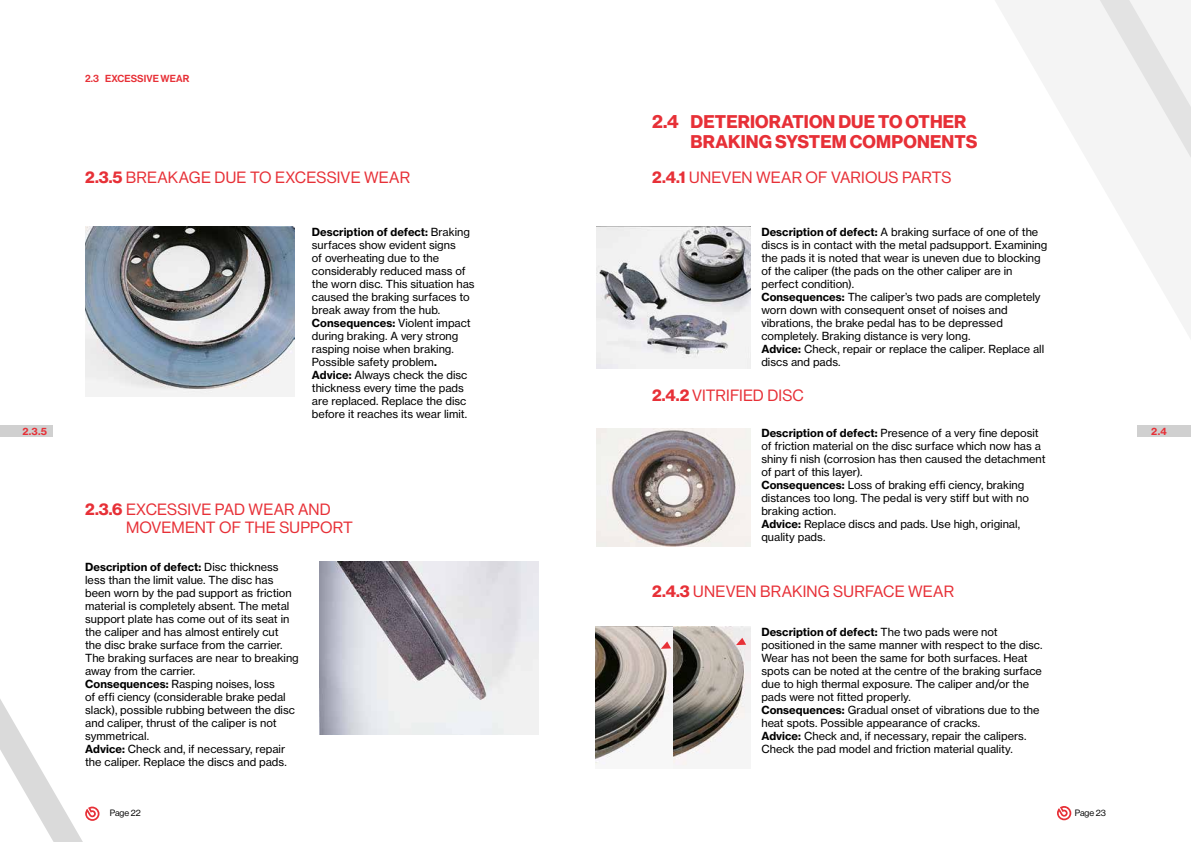
<style>
.page{position:relative;width:1191px;height:842px;background:#fff}
.page>*{position:absolute;margin:0;border:0;box-sizing:border-box;transform-origin:0 0}
.t1{font:700 18px/20px "BW Haas Head 75";letter-spacing:.01em;color:#e73037}
.t2{font:16px/18px "BW Haas Head 55 Roman";letter-spacing:.01em;color:#e73037}
.t3{font:11px/13px "BW Haas Text 55 Roman";color:#000}
.t4{font:700 11px "BW Haas Text 75";letter-spacing:.005em;color:#000}
.t5{font:500 10px "BW Haas Head 65";letter-spacing:.01em;color:#e73037}
.t6{font:700 10px "BW Haas Text 75";color:#e73037}
.t7{font:9px "BW Haas Head 55 Roman";color:#000}
.s1{font-family:"BW Haas Head 75";font-weight:700}
.s2{font-family:"BW Haas Text 55 Roman";font-weight:400}
.s3{font-family:"BW Haas Text 75";font-weight:700}
</style>
<div class="page">
<svg style="left:995px;top:0;width:54px;height:93px;fill:#f4f4f4"></svg>
<svg style="left:1049px;top:0;width:142px;height:339px;fill:#f4f4f4"></svg>
<svg style="left:0;top:699px;width:100px;height:143px"></svg>
<svg style="left:85px;top:806px;width:14px;height:15px"></svg>
<svg style="left:1057px;top:806px;width:14px;height:14px"></svg>
<div style="left:0;top:425px;width:53px;height:12px;background:#d0d0d0"></div>
<div style="left:1137px;top:425px;width:54px;height:12px;background:#d0d0d0"></div>
<img style="left:319px;top:562px;width:220px;height:173px">
<img style="left:85px;top:227px;width:209px;height:169px">
<img style="left:596px;top:428px;width:154px;height:118px">
<img style="left:596px;top:227px;width:154px;height:142px">
<img style="left:673px;top:626px;width:77px;height:140px">
<img style="left:595px;top:626px;width:78px;height:139px">
<svg style="left:661px;top:641px;width:10px;height:8px"></svg>
<svg style="left:736px;top:638px;width:10px;height:7px"></svg>
<p class="t5" style="left:85px;top:73px;width:106px">2.3 EXCESSIVE WEAR</p>
<h2 class="t2" style="left:85px;top:169px;width:326px"><span class="s1">2.3.5</span> BREAKAGE DUE TO EXCESSIVE WEAR</h2>
<p class="t4" style="left:312px;top:225px;width:159px">Description of defect: <span class="s2">Braking</span></p>
<p class="t3" style="left:312px;top:238px;width:164px">surfaces show evident signs<br>of overheating due to the considerably reduced mass of the worn disc. This situation has caused the braking surfaces to break away from the hub.</p>
<p class="t4" style="left:312px;top:316px;width:160px">Consequences: <span class="s2">Violent impact</span></p>
<p class="t3" style="left:312px;top:329px;width:157px">during braking. A very strong rasping noise when braking.<br>Possible safety problem<span class="s3">.<br>Advice:</span> Always check the disc thickness every time the pads are replaced. Replace the disc before it reaches its wear limit.</p>
<h1 class="t1" style="left:690px;top:112px;width:288px;text-indent:-38px">2.4 DETERIORATION DUE TO OTHER<br>BRAKING SYSTEM COMPONENTS</h1>
<h2 class="t2" style="left:652px;top:169px;width:301px"><span class="s1">2.4.1</span> UNEVEN WEAR OF VARIOUS PARTS</h2>
<p class="t3" style="left:761px;top:225px;width:287px"><span class="s3">Description of defect:</span> A braking surface of one of the discs is in contact with the metal padsupport. Examining the pads it is noted that wear is uneven due to blocking of the caliper (the pads on the other caliper are in perfect condition).<br><span class="s3">Consequences:</span> The caliper’s two pads are completely worn down with consequent onset of noises and vibrations, the brake pedal has to be depressed completely. Braking distance is very long.<br><span class="s3">Advice:</span> Check, repair or replace the caliper. Replace all discs and pads.</p>
<h2 class="t2" style="left:652px;top:386px;width:153px"><span class="s1">2.4.2</span> VITRIFIED DISC</h2>
<p class="t6" style="left:22px;top:425px;width:26px">2.3.5</p>
<p class="t6" style="left:1151px;top:425px;width:17px">2.4</p>
<p class="t3" style="left:761px;top:427px;width:286px"><span class="s3">Description of defect:</span> Presence of a very fine deposit of friction material on the disc surface which now has a shiny fi nish (corrosion has then caused the detachment of part of this layer).<br><span class="s3">Consequences:</span> Loss of braking effi ciency, braking distances too long. The pedal is very stiff but with no braking action.<br><span class="s3">Advice:</span> Replace discs and pads. Use high, original, quality pads.</p>
<h2 class="t2" style="left:126px;top:501px;width:228px;text-indent:-41px"><span class="s1">2.3.6</span> EXCESSIVE PAD WEAR AND<br>MOVEMENT OF THE SUPPORT</h2>
<p class="t4" style="left:85px;top:560px;width:195px">Description of defect: <span class="s2">Disc thickness</span></p>
<p class="t3" style="left:85px;top:573px;width:215px">less than the limit value. The disc has been worn by the pad support as friction material is completely absent. The metal support plate has come out of its seat in the caliper and has almost entirely cut<br>the disc brake surface from the carrier.<br>The braking surfaces are near to breaking away from the carrier.<br><span class="s3">Consequences:</span> Rasping noises, loss<br>of effi ciency (considerable brake pedal slack), possible rubbing between the disc and caliper, thrust of the caliper is not symmetrical.<br><span class="s3">Advice:</span> Check and, if necessary, repair the caliper. Replace the discs and pads.</p>
<h2 class="t2" style="left:652px;top:582px;width:303px"><span class="s1">2.4.3</span> UNEVEN BRAKING SURFACE WEAR</h2>
<p class="t4" style="left:761px;top:625px;width:238px">Description of defect: <span class="s2">The two pads were not</span></p>
<p class="t3" style="left:761px;top:638px;width:283px">positioned in the same manner with respect to the disc.<br>Wear has not been the same for both surfaces. Heat spots can be noted at the centre of the braking surface due to high thermal exposure. The caliper and/or the pads were not fitted properly.<br><span class="s3">Consequences:</span> Gradual onset of vibrations due to the heat spots. Possible appearance of cracks.<br><span class="s3">Advice:</span> Check and, if necessary, repair the calipers.<br>Check the pad model and friction material quality.</p>
<p class="t7" style="left:110px;top:808px;width:32px">Page 22</p>
<p class="t7" style="left:1074px;top:808px;width:33px">Page 23</p>
</div>
